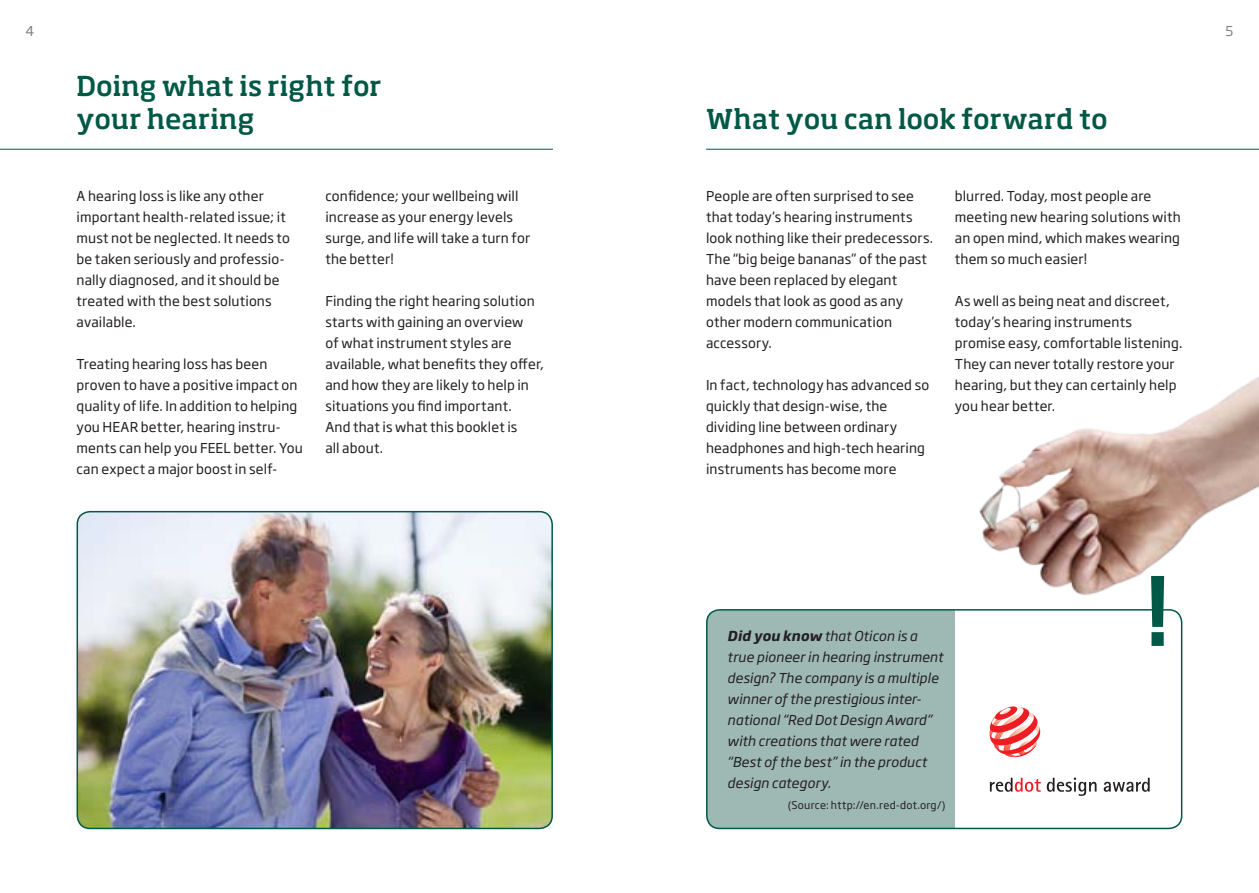
<style>
.page{position:relative;width:1259px;height:893px;background:#fff}
.page>*{position:absolute;margin:0;border:0;box-sizing:border-box;transform-origin:0 0}
.t1{font:500 90px "Soho Gothic Pro";color:#005846}
.t2{font:500 27px/33px "Soho Pro";color:#005846}
.t3{font:13.5px/21px "Soho Gothic Pro";letter-spacing:.01em;color:#231f20}
.t4{font:italic 13.5px/21px "Soho Gothic Pro";letter-spacing:.01em;color:#231f20}
.t5{font:13.5px "Soho Gothic Pro";color:#808285}
.t6{font:10.5px "Soho Gothic Pro";letter-spacing:.02em;color:#231f20}
.s1{font-weight:700}
</style>
<div class="page">
<hr style="left:0;top:149px;width:553px;height:1px;background:#005846">
<hr style="left:706px;top:149px;width:553px;height:1px;background:#005846">
<div style="left:707px;top:610px;width:248px;height:218px;background:#9eb9b3"></div>
<div style="left:706px;top:609px;width:476px;height:220px;border:2px solid #005846;border-radius:13px"></div>
<svg style="left:989px;top:706px;width:51px;height:51px"></svg>
<svg style="left:990px;top:778px;width:106px;height:18px"></svg>
<svg style="left:1103px;top:778px;width:46px;height:14px"></svg>
<img style="left:955px;top:376px;width:304px;height:262px">
<img style="left:77px;top:512px;width:475px;height:316px">
<div style="left:77px;top:511px;width:476px;height:318px;border:2px solid #005846;border-radius:13px"></div>
<p class="t5" style="left:26px;top:21px;width:10px">4</p>
<p class="t5" style="left:1225px;top:21px;width:9px">5</p>
<h2 class="t2" style="left:77px;top:68px;width:306px">Doing what is right for your hearing</h2>
<p class="t3" style="left:77px;top:185px;width:215px">A hearing loss is like any other important health-related issue; it must not be neglected. It needs to be taken seriously and professio&shy;nally diagnosed, and it should be treated with the best solutions available.</p>
<p class="t3" style="left:77px;top:353px;width:228px">Treating hearing loss has been proven to have a positive impact on quality of life. In addition to helping you HEAR better, hearing instru&shy;ments can help you FEEL better. You can expect a major boost in self-</p>
<p class="t3" style="left:325px;top:185px;width:206px">confidence; your wellbeing will increase as your energy levels surge, and life will take a turn for the better!</p>
<p class="t3" style="left:325px;top:290px;width:220px">Finding the right hearing solution starts with gaining an overview<br>of what instrument styles are available, what benefits they offer, and how they are likely to help in situations you find important.<br>And that is what this booklet is<br>all about.</p>
<h2 class="t2" style="left:706px;top:101px;width:403px">What you can look forward to</h2>
<p class="t3" style="left:706px;top:185px;width:226px">People are often surprised to see that today’s hearing instruments look nothing like their predecessors.<br>The “big beige bananas” of the past have been replaced by elegant models that look as good as any other modern communication accessory.</p>
<p class="t3" style="left:706px;top:374px;width:225px">In fact, technology has advanced so quickly that design-wise, the dividing line between ordinary headphones and high-tech hearing instruments has become more</p>
<p class="t3" style="left:955px;top:185px;width:227px">blurred. Today, most people are meeting new hearing solutions with an open mind, which makes wearing them so much easier!</p>
<p class="t3" style="left:955px;top:290px;width:227px">As well as being neat and discreet, today’s hearing instruments promise easy, comfortable listening.<br>They can never totally restore your hearing, but they can certainly help you hear better.</p>
<p class="t4" style="left:727px;top:625px;width:191px"><span class="s1">Did you know</span> that Oticon is a</p>
<p class="t4" style="left:727px;top:646px;width:217px">true pioneer in hearing instrument design? The company is a multiple winner of the prestigious inter&shy;national “Red Dot Design Award” with creations that were rated “Best of the best” in the product design category.</p>
<p class="t6" style="left:788px;top:797px;width:159px">(Source: http://en.red-dot.org/)</p>
<h1 class="t1" style="left:1144px;top:542px;width:29px">!</h1>
</div>
